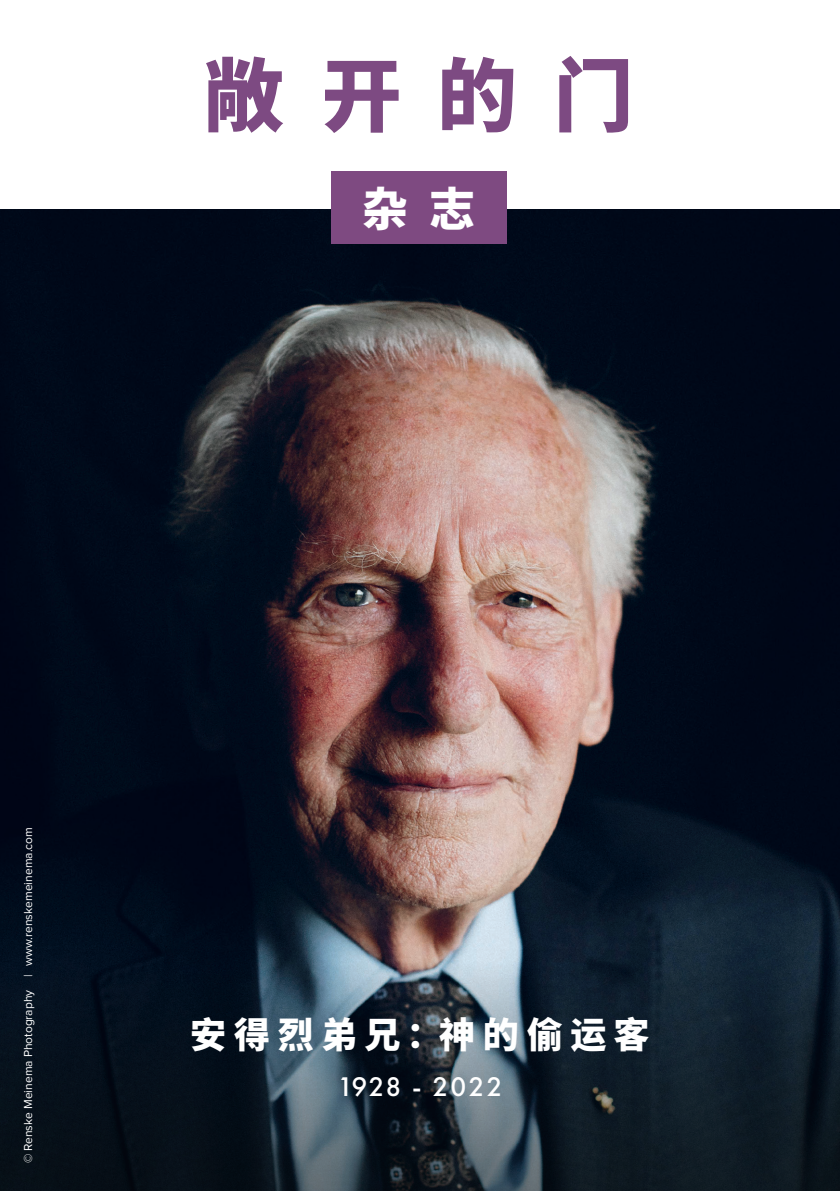
<style>
.page{position:relative;width:840px;height:1191px;background:#fff}
.page>*{position:absolute;margin:0;border:0;box-sizing:border-box;transform-origin:0 0}
.Cover___Title{font:800 80px "Source Han Sans SC";color:#7d4a82}
.Cover___Subtitle{font:800 46px "Source Han Sans SC";color:#fff}
.Cover___Feature{font:800 36px "Source Han Sans SC";letter-spacing:.21em;color:#fff}
.Cover___Issue{font:500 28px "Futura PT";letter-spacing:.06em;color:#fff}
.Photo_credit{font:12px "Proxima Nova";color:#fff}
</style>
<div class="page">
<img style="left:0;top:209px;width:839px;height:740px">
<svg style="left:0;top:949px;width:839px;height:242px;background:#1c2a36"></svg>
<div style="left:330px;top:171px;width:176px;height:73px;background:#7e4a81"></div>
<p class="Cover___Title" style="left:203px;top:51px;width:431px">敞开的门</p>
<p class="Cover___Subtitle" style="left:362px;top:183px;width:114px">杂志</p>
<p class="Photo_credit" style="left:23px;top:1163px;width:338px;rotate:-90deg">© Renske Meinema Photography | www.renskemeinema.com</p>
<p class="Cover___Feature" style="left:190px;top:1014px;width:460px">安得烈弟兄：神的偷运客</p>
<p class="Cover___Issue" style="left:337px;top:1069px;width:166px">1928 - 2022</p>
</div>
